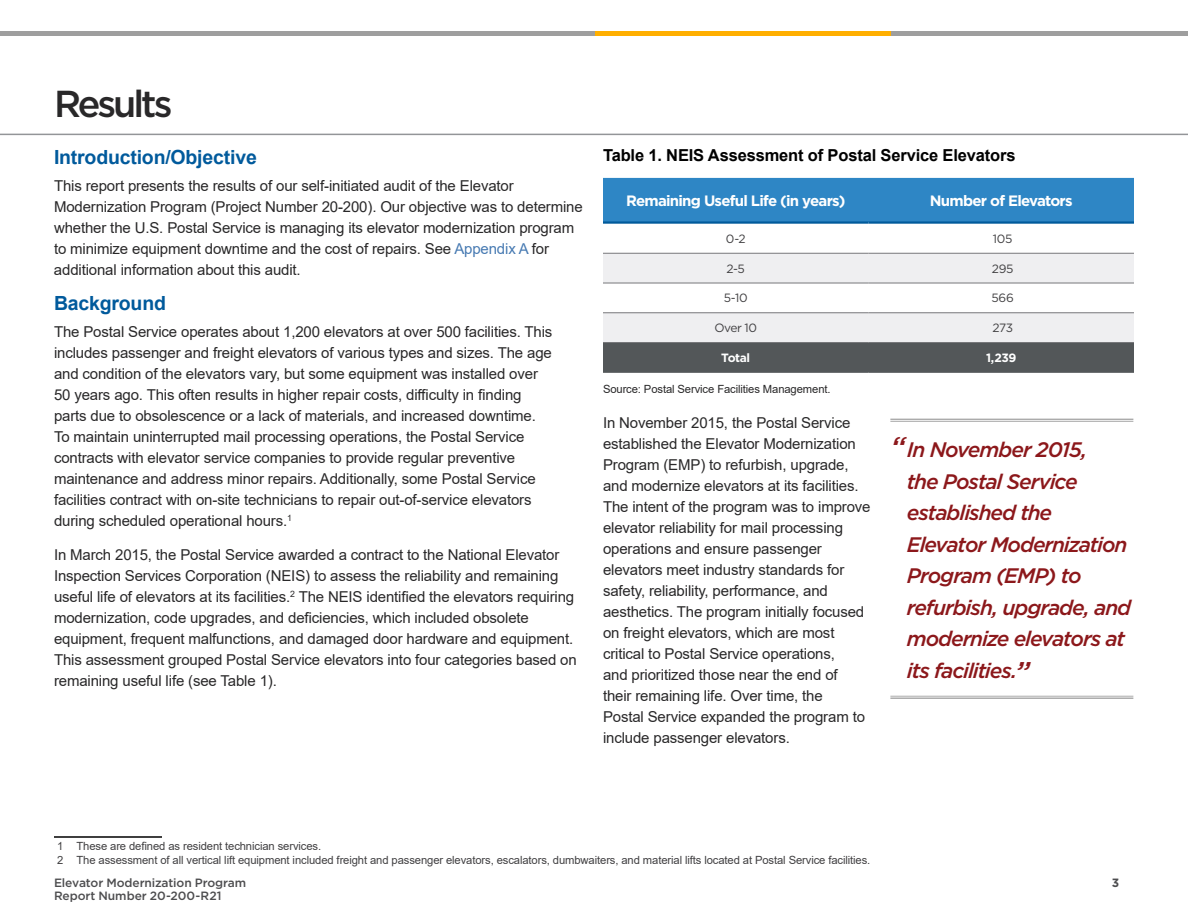
<style>
.page{position:relative;width:1188px;height:918px;background:#fff}
.page>*{position:absolute;margin:0;border:0;box-sizing:border-box;transform-origin:0 0}
.t1{font:500 37.5px "Gotham";letter-spacing:-.08em;color:#292829}
.t2{font:italic 500 21px/31.5px "Gotham";letter-spacing:-.05em;color:#8c181b}
.t3{font:700 19.5px "Arial";letter-spacing:-.01em;color:#005a9c}
.t4{font:700 16.5px "Arial";letter-spacing:-.01em;color:#000}
.t5{font:15px/21px "Arial";letter-spacing:-.01em;color:#292829}
.t6{font:700 15px "Gotham";letter-spacing:-.05em;color:#fff}
.t7{font:500 12px/13.5px "Gotham";letter-spacing:-.005em;color:#4d4d4f}
.t8{font:12px "Gotham";letter-spacing:-.03em;color:#414042}
.t9{font:700 12px "Gotham";letter-spacing:-.035em;color:#fff}
.t10{font:700 12px "Gotham";color:#4d4d4f}
.t11{font:11.25px/13.5px "Arial";letter-spacing:-.01em;color:#414042}
.t12{font:11.25px "Arial";letter-spacing:-.01em;color:#292829}
.s1{color:#477ab2}
.s2{font-size:28.5px}
</style>
<div class="page">
<hr style="left:0;top:134px;width:1188px;height:1px;background:#939598">
<hr style="left:54px;top:836px;width:108px;height:2px;background:#000">
<div style="left:603px;top:178px;width:531px;height:43px;background:#2e86c5"></div>
<svg style="left:603px;top:252px;width:531px;height:1px"></svg>
<svg style="left:603px;top:254px;width:531px;height:88px;fill:#efeff1"></svg>
<div style="left:603px;top:343px;width:531px;height:29px;background:#535759"></div>
<hr style="left:603px;top:221px;width:265px;height:3px;background:#005a9b">
<hr style="left:868px;top:221px;width:266px;height:3px;background:#005a9b">
<hr style="left:603px;top:253px;width:265px;height:1px;background:#77787b">
<hr style="left:868px;top:253px;width:266px;height:1px;background:#77787b">
<hr style="left:603px;top:283px;width:265px;height:1px;background:#77787b">
<hr style="left:868px;top:283px;width:266px;height:1px;background:#77787b">
<hr style="left:603px;top:313px;width:265px;height:1px;background:#77787b">
<hr style="left:868px;top:313px;width:266px;height:1px;background:#77787b">
<hr style="left:603px;top:342px;width:265px;height:1px;background:#77787b">
<hr style="left:868px;top:342px;width:266px;height:1px;background:#77787b">
<hr style="left:603px;top:372px;width:265px;height:1px;background:#535759">
<hr style="left:868px;top:372px;width:266px;height:1px;background:#535759">
<hr style="left:890px;top:697px;width:243px;height:2px;background:#ababab">
<hr style="left:890px;top:696px;width:243px;height:1px;background:#ababab">
<hr style="left:890px;top:419px;width:243px;height:1px;background:#ababab">
<hr style="left:890px;top:421px;width:243px;height:1px;background:#ababab">
<hr style="left:0;top:32px;width:1188px;height:4px;background:#9e9e9e">
<hr style="left:595px;top:32px;width:295px;height:4px;background:#ffaf00">
<h1 class="t1" style="left:54px;top:83px;width:120px">Results</h1>
<h3 class="t3" style="left:54px;top:143px;width:204px">Introduction/Objective</h3>
<p class="t5" style="left:54px;top:175px;width:530px">This report presents the results of our self-initiated audit of the Elevator Modernization Program (Project Number 20-200). Our objective was to determine whether the U.S. Postal Service is managing its elevator modernization program to minimize equipment downtime and the cost of repairs. See <span class="s1">Appendix A</span> for additional information about this audit.</p>
<h3 class="t3" style="left:54px;top:289px;width:114px">Background</h3>
<p class="t5" style="left:54px;top:321px;width:500px">The Postal Service operates about 1,200 elevators at over 500 facilities. This includes passenger and freight elevators of various types and sizes. The age and condition of the elevators vary, but some equipment was installed over 50 years ago. This often results in higher repair costs, difficulty in finding parts due to obsolescence or a lack of materials, and increased downtime.<br>To maintain uninterrupted mail processing operations, the Postal Service contracts with elevator service companies to provide regular preventive maintenance and address minor repairs. Additionally, some Postal Service facilities contract with on-site technicians to repair out-of-service elevators during scheduled operational hours.<sup>1</sup></p>
<p class="t5" style="left:54px;top:544px;width:524px">In March 2015, the Postal Service awarded a contract to the National Elevator Inspection Services Corporation (NEIS) to assess the reliability and remaining useful life of elevators at its facilities.<sup>2</sup> The NEIS identified the elevators requiring modernization, code upgrades, and deficiencies, which included obsolete equipment, frequent malfunctions, and damaged door hardware and equipment.<br>This assessment grouped Postal Service elevators into four categories based on remaining useful life (see Table 1).</p>
<p class="t4" style="left:603px;top:144px;width:414px">Table 1. NEIS Assessment of Postal Service Elevators</p>
<p class="t6" style="left:626px;top:192px;width:221px">Remaining Useful Life (in years)</p>
<p class="t6" style="left:930px;top:192px;width:144px">Number of Elevators</p>
<p class="t8" style="left:726px;top:232px;width:21px">0-2</p>
<p class="t8" style="left:993px;top:232px;width:21px">105</p>
<p class="t8" style="left:727px;top:262px;width:20px">2-5</p>
<p class="t8" style="left:992px;top:262px;width:23px">295</p>
<p class="t8" style="left:724px;top:291px;width:25px">5-10</p>
<p class="t8" style="left:992px;top:291px;width:24px">566</p>
<p class="t8" style="left:714px;top:321px;width:44px">Over 10</p>
<p class="t8" style="left:992px;top:321px;width:22px">273</p>
<p class="t9" style="left:721px;top:351px;width:30px">Total</p>
<p class="t9" style="left:986px;top:351px;width:32px">1,239</p>
<p class="t12" style="left:603px;top:382px;width:229px">Source: Postal Service Facilities Management.</p>
<p class="t5" style="left:603px;top:412px;width:269px">In November 2015, the Postal Service established the Elevator Modernization Program (EMP) to refurbish, upgrade, and modernize elevators at its facilities.<br>The intent of the program was to improve elevator reliability for mail processing operations and ensure passenger elevators meet industry standards for safety, reliability, performance, and aesthetics. The program initially focused on freight elevators, which are most critical to Postal Service operations,<br>and prioritized those near the end of<br>their remaining life. Over time, the<br>Postal Service expanded the program to include passenger elevators.</p>
<h2 class="t2" style="left:907px;top:434px;width:226px;text-indent:-16px"><span class="s2">“</span>In November 2015,<br>the Postal Service established the<br>Elevator Modernization<br>Program (EMP) to refurbish, upgrade, and modernize elevators at its facilities.<span class="s2">”</span></h2>
<p class="t11" style="left:57px;top:840px;width:815px">1 These are defined as resident technician services.<br>2 The assessment of all vertical lift equipment included freight and passenger elevators, escalators, dumbwaiters, and material lifts located at Postal Service facilities.</p>
<p class="t7" style="left:54px;top:875px;width:194px">Elevator Modernization Program<br>Report Number 20-200-R21</p>
<p class="t10" style="left:1112px;top:875px;width:9px">3</p>
</div>
